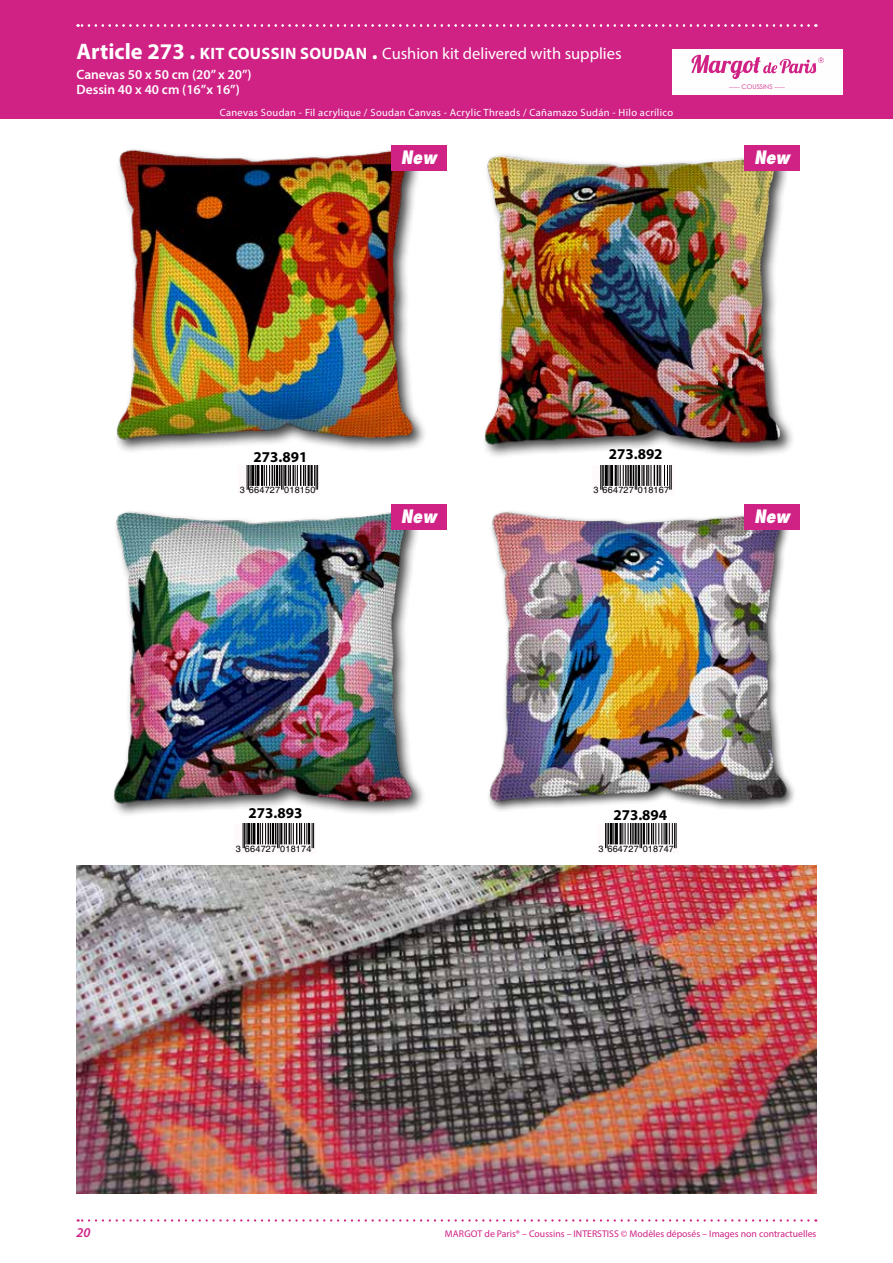
<style>
.page{position:relative;width:893px;height:1263px;background:#fff}
.page>*{position:absolute;margin:0;border:0;box-sizing:border-box;transform-origin:0 0}
.t1{font:italic 800 condensed 18px "Futura Std";color:#fff}
.t2{font:16.5px "Myriad Pro";color:#fff}
.t3{font:700 15px "Myriad Pro";color:#000}
.t4{font:600 13.5px/15px "Myriad Pro";color:#fff}
.t5{font:italic 600 13.5px "Myriad Pro";color:#d02185}
.t6{font:10.5px "Myriad Pro";letter-spacing:.03em;color:#fff}
.t7{font:9.75px "Myriad Pro";color:#d02185}
.t8{font:9px "Helvetica";letter-spacing:.025em;color:#000}
.t9{font:6.45px "Century Gothic";color:#d02185}
.s1{font-weight:700;font-size:22.5px}
.s2{font-weight:700}
</style>
<div class="page">
<div style="left:0;top:0;width:893px;height:119px;background:#d02185"></div>
<svg style="left:78px;top:1219px;width:730px;height:2px"></svg>
<svg style="left:77px;top:24px;width:732px;height:3px"></svg>
<div style="left:672px;top:49px;width:170px;height:45px;background:#fefefe"></div>
<svg style="left:691px;top:55px;width:133px;height:24px"></svg>
<img style="left:488px;top:511px;width:312px;height:296px">
<div style="left:481px;top:152px;width:315px;height:307px;background:#000;opacity:.75"></div>
<img style="left:482px;top:152px;width:317px;height:298px">
<div style="left:110px;top:509px;width:316px;height:309px;background:#000;opacity:.75"></div>
<img style="left:111px;top:504px;width:336px;height:304px">
<div style="left:592px;top:465px;width:82px;height:30px;background:#fefafc"></div>
<svg style="left:600px;top:465px;width:10px;height:25px"></svg>
<hr style="left:610px;top:465px;width:3px;height:21px;background:#000">
<hr style="left:615px;top:465px;width:2px;height:21px;background:#000">
<svg style="left:618px;top:465px;width:6px;height:21px"></svg>
<hr style="left:625px;top:465px;width:2px;height:21px;background:#000">
<hr style="left:627px;top:465px;width:2px;height:21px;background:#000">
<hr style="left:630px;top:465px;width:2px;height:21px;background:#000">
<svg style="left:633px;top:465px;width:39px;height:25px"></svg>
<svg style="left:242px;top:824px;width:73px;height:25px"></svg>
<svg style="left:243px;top:824px;width:9px;height:24px"></svg>
<hr style="left:253px;top:824px;width:2px;height:20px;background:#000">
<hr style="left:257px;top:824px;width:2px;height:20px;background:#000">
<svg style="left:260px;top:824px;width:54px;height:24px"></svg>
<div style="left:597px;top:824px;width:82px;height:29px;background:#fefafc"></div>
<svg style="left:605px;top:824px;width:9px;height:24px"></svg>
<hr style="left:615px;top:824px;width:3px;height:20px;background:#000">
<hr style="left:619px;top:824px;width:3px;height:20px;background:#000">
<svg style="left:622px;top:824px;width:9px;height:20px"></svg>
<hr style="left:632px;top:824px;width:2px;height:20px;background:#000">
<hr style="left:634px;top:824px;width:3px;height:20px;background:#000">
<hr style="left:637px;top:824px;width:2px;height:20px;background:#000">
<svg style="left:640px;top:824px;width:37px;height:24px"></svg>
<div style="left:117px;top:147px;width:311px;height:308px;background:#000;opacity:.75"></div>
<img style="left:117px;top:147px;width:327px;height:298px">
<svg style="left:246px;top:465px;width:73px;height:25px"></svg>
<svg style="left:247px;top:465px;width:9px;height:25px"></svg>
<hr style="left:257px;top:465px;width:2px;height:21px;background:#000">
<hr style="left:261px;top:465px;width:2px;height:21px;background:#000">
<svg style="left:264px;top:465px;width:42px;height:25px"></svg>
<hr style="left:308px;top:465px;width:2px;height:21px;background:#000">
<hr style="left:311px;top:465px;width:2px;height:21px;background:#000">
<svg style="left:314px;top:465px;width:4px;height:25px"></svg>
<div style="left:391px;top:145px;width:55px;height:25px;background:#d02185"></div>
<div style="left:391px;top:504px;width:55px;height:25px;background:#d02185"></div>
<div style="left:744px;top:145px;width:56px;height:25px;background:#d02185"></div>
<div style="left:744px;top:504px;width:56px;height:25px;background:#d02185"></div>
<img style="left:77px;top:865px;width:739px;height:329px">
<h2 class="t2" style="left:77px;top:44px;width:547px"><span class="s1">Article 273 .</span> <span class="s2">KIT COUSSIN SOUDAN</span> <span class="s1">.</span> Cushion kit delivered with supplies</h2>
<p class="t4" style="left:77px;top:66px;width:177px">Canevas 50 x 50 cm (20’’ x 20’’)<br>Dessin 40 x 40 cm (16’’x 16’’)</p>
<p class="t6" style="left:220px;top:106px;width:455px">Canevas Soudan - Fil acrylique / Soudan Canvas - Acrylic Threads / Cañamazo Sudán - Hilo acrílico</p>
<h1 class="t1" style="left:401px;top:146px;width:37px">New</h1>
<p class="t9" style="left:729px;top:82px;width:57px">----- COUSSINS -----</p>
<h1 class="t1" style="left:754px;top:146px;width:37px">New</h1>
<h3 class="t3" style="left:254px;top:447px;width:55px">273.891</h3>
<p class="t8" style="left:240px;top:485px;width:77px">3 664727 018150</p>
<h1 class="t1" style="left:401px;top:505px;width:37px">New</h1>
<h3 class="t3" style="left:609px;top:444px;width:55px">273.892</h3>
<p class="t8" style="left:594px;top:485px;width:77px">3 664727 018167</p>
<h1 class="t1" style="left:754px;top:505px;width:37px">New</h1>
<h3 class="t3" style="left:248px;top:803px;width:55px">273.893</h3>
<h3 class="t3" style="left:613px;top:805px;width:55px">273.894</h3>
<p class="t8" style="left:236px;top:843px;width:77px">3 664727 018174</p>
<p class="t8" style="left:598px;top:843px;width:77px">3 664727 018747</p>
<p class="t5" style="left:77px;top:1224px;width:16px">20</p>
<p class="t7" style="left:445px;top:1228px;width:373px">MARGOT de Paris® – Coussins – INTERSTISS © Modèles déposés – Images non contractuelles</p>
</div>
